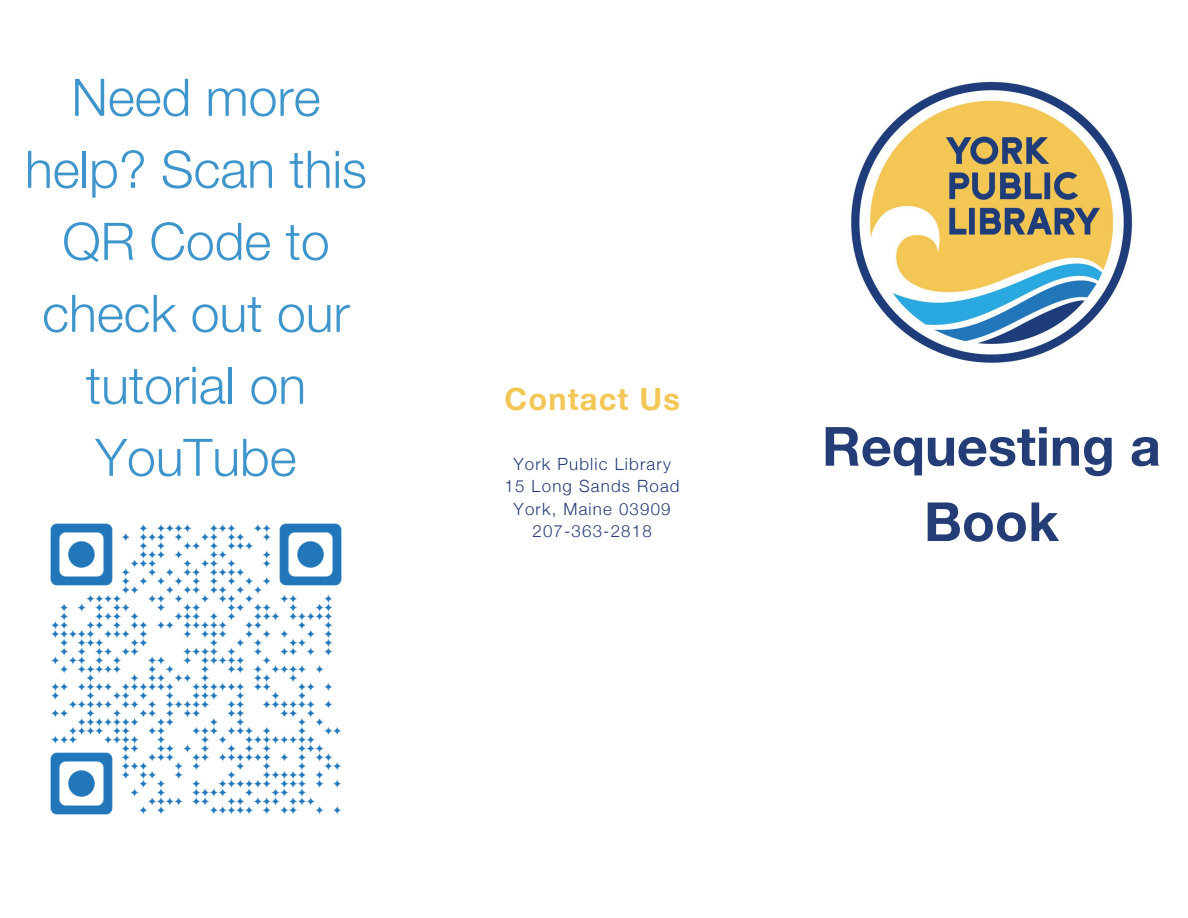
<style>
.page{position:relative;width:1188px;height:918px;background:#fff}
.page>*{position:absolute;margin:0;border:0;box-sizing:border-box;transform-origin:0 0}
.t1{font:54px/75.3px "Helvetica Neue bold";color:#243d76;text-align:center}
.t2{font:300 51.75px/72px "Helvetica Neue";color:#3e95cc;text-align:center}
.t3{font:30.75px "Helvetica Neue bold";letter-spacing:.04em;color:#f3c755}
.t4{font:300 16.8px "Helvetica Neue";letter-spacing:.07em;color:#243d76}
</style>
<div class="page">
<img style="left:851px;top:81px;width:282px;height:282px">
<img style="left:50px;top:523px;width:292px;height:292px">
<p class="t2" style="left:25px;top:60px;width:343px">Need more help? Scan this<br>QR Code to check out our tutorial on<br>YouTube</p>
<p class="t3" style="left:504px;top:380px;width:177px">Contact Us</p>
<p class="t4" style="left:513px;top:454px;width:159px">York Public Library</p>
<p class="t4" style="left:505px;top:476px;width:177px">15 Long Sands Road</p>
<p class="t4" style="left:514px;top:499px;width:159px">York, Maine 03909</p>
<p class="t4" style="left:532px;top:521px;width:121px">207-363-2818</p>
<p class="t1" style="left:822px;top:408px;width:340px">Requesting a<br>Book</p>
</div>
